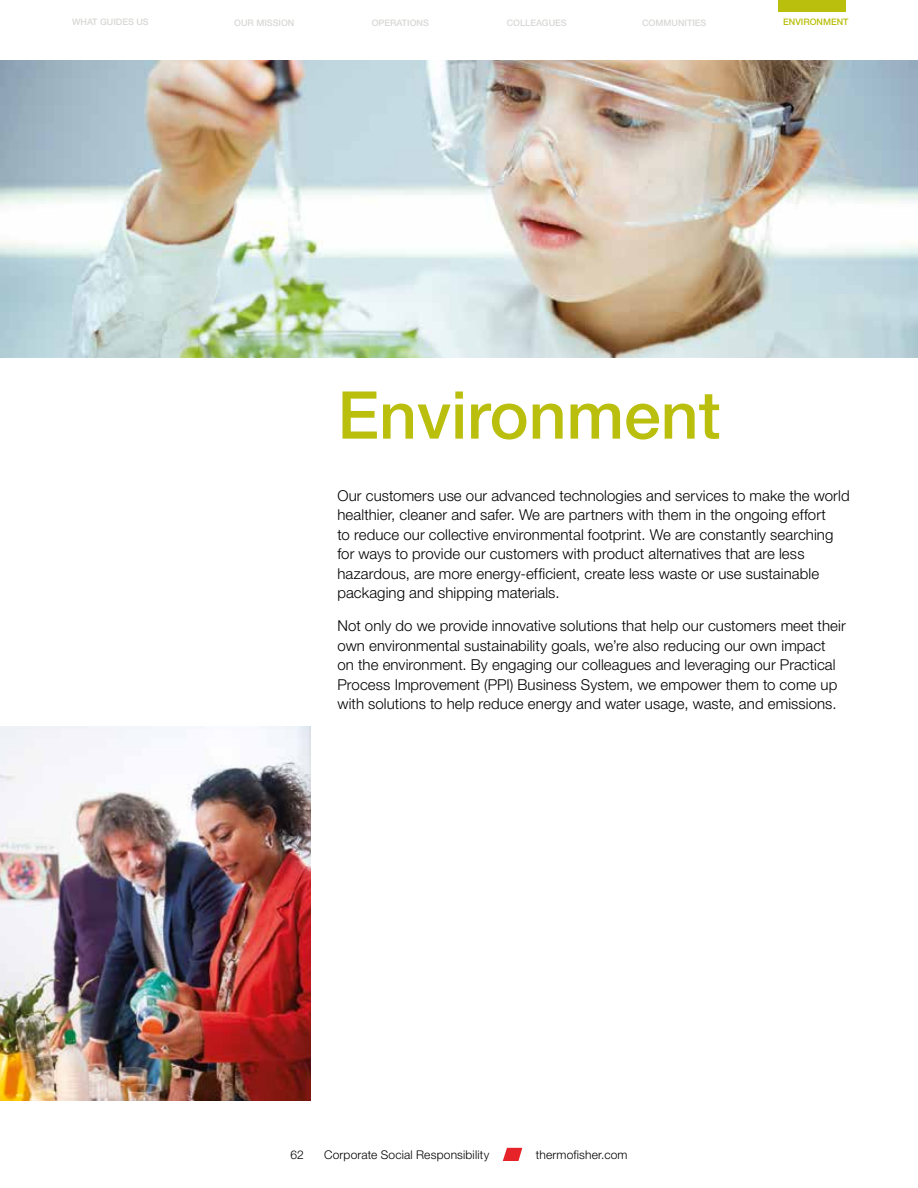
<style>
.page{position:relative;width:918px;height:1188px;background:#fff}
.page>*{position:absolute;margin:0;border:0;box-sizing:border-box;transform-origin:0 0}
.t1{font:500 66px "Helvetica Neue LTW1 G";color:#babe0c}
.t2{font:300 15px/19.5px "Helvetica Neue LTW1 G";letter-spacing:.005em;color:#000}
.t3{font:300 12px "Helvetica Neue LTW1 G";letter-spacing:.015em;color:#000}
.t4{font:500 9px "Helvetica Neue LTW1 G";color:#d9d8d6}
.t5{font:500 9px "Helvetica Neue LTW1 G";letter-spacing:.025em;color:#d9d8d6}
.t6{font:500 9px "Helvetica Neue LTW1 G";letter-spacing:.01em;color:#babe0c}
</style>
<div class="page">
<img style="left:0;top:61px;width:918px;height:297px">
<img style="left:0;top:726px;width:310px;height:375px">
<svg style="left:503px;top:1148px;width:19px;height:13px"></svg>
<div style="left:779px;top:0;width:67px;height:12px;background:#babe0c"></div>
<p class="t4" style="left:72px;top:16px;width:78px">WHAT GUIDES US</p>
<p class="t5" style="left:229px;top:16px;width:64px">OUR MISSION</p>
<p class="t5" style="left:68px;top:16px;width:80px">WHAT GUIDES US</p>
<p class="t4" style="left:234px;top:17px;width:62px">OUR MISSION</p>
<p class="t5" style="left:366px;top:16px;width:61px">OPERATIONS</p>
<p class="t4" style="left:372px;top:17px;width:59px">OPERATIONS</p>
<p class="t5" style="left:501px;top:16px;width:64px">COL EAGUES</p>
<p class="t4" style="left:507px;top:17px;width:62px">COLLEAGUES</p>
<p class="t5" style="left:637px;top:16px;width:68px">COMMUNITIES</p>
<p class="t4" style="left:642px;top:17px;width:66px">COMMUNITIES</p>
<p class="t6" style="left:778px;top:16px;width:69px">ENVIRONMENT</p>
<p class="t6" style="left:783px;top:17px;width:67px">ENVIRONMENT</p>
<h1 class="t1" style="left:338px;top:375px;width:385px">Environment</h1>
<p class="t2" style="left:338px;top:486px;width:514px">Our customers use our advanced technologies and services to make the world healthier, cleaner and safer. We are partners with them in the ongoing effort<br>to reduce our collective environmental footprint. We are constantly searching for ways to provide our customers with product alternatives that are less hazardous, are more energy-efficient, create less waste or use sustainable packaging and shipping materials.</p>
<p class="t2" style="left:338px;top:616px;width:510px">Not only do we provide innovative solutions that help our customers meet their own environmental sustainability goals, we’re also reducing our own impact on the environment. By engaging our colleagues and leveraging our Practical Process Improvement (PPI) Business System, we empower them to come up with solutions to help reduce energy and water usage, waste, and emissions.</p>
<p class="t3" style="left:290px;top:1147px;width:15px">62</p>
<p class="t3" style="left:324px;top:1147px;width:167px">Corporate Social Responsibility</p>
<p class="t3" style="left:536px;top:1147px;width:93px">thermofisher.com</p>
</div>
